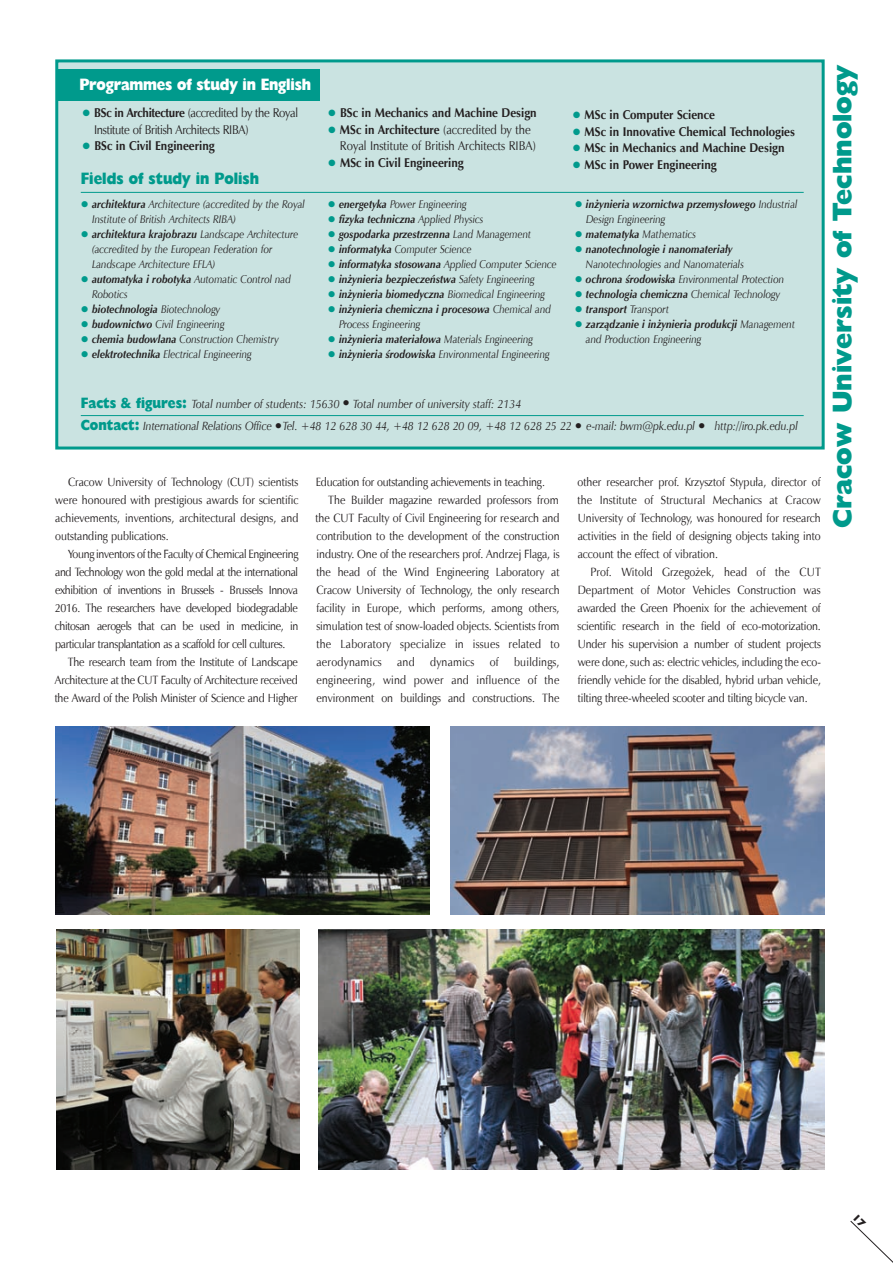
<style>
.page{position:relative;width:893px;height:1263px;background:#fff}
.page>*{position:absolute;margin:0;border:0;box-sizing:border-box;transform-origin:0 0}
.t1{font:27px "Humanst 521 X Bd EU";color:#009a8c}
.t2{font:16.5px "Humanst 521 X Bd EU";letter-spacing:-.015em;color:#fff;scale:.87 1}
.t3{font:16.5px "Humanst 521 X Bd EU";color:#009a8c;scale:.87 1}
.t4{font:700 12.75px "Zapf Humnst EU";color:#231f20;scale:.9 1}
.t5{font:12.75px/16.5px "Zapf Humnst EU";letter-spacing:-.03em;color:#231f20;scale:.9 1}
.t6{font:12.75px/16.5px "Zapf Humnst EU";color:#231f20;scale:.9 1}
.t7{font:12px/18px "Zapf Humnst EU";color:#231f20;text-align:justify;scale:.9 1}
.t8{font:italic 12px/22px "Zapf Humnst EU";letter-spacing:-.005em;color:#231f20;scale:.9 1}
.t9{font:12px "Zapf Humnst EU";letter-spacing:.02em;color:#231f20;scale:.9 1}
.t10{font:italic 11.25px/15px "Zapf Humnst EU";color:#231f20;scale:.9 1}
.t11{font:italic 700 11.25px/15px "Zapf Humnst EU";color:#231f20;scale:.9 1}
.s1{color:#009a8c}
.s2{font-weight:700}
.s3{font-weight:400}
.s4{font-family:"Humanst 521 X Bd EU";font-style:normal;font-size:15px;color:#009a8c}
</style>
<div class="page">
<img style="left:57px;top:930px;width:242px;height:240px">
<img style="left:318px;top:929px;width:507px;height:241px">
<div style="left:58px;top:62px;width:764px;height:384px;background:#cae3e1"></div>
<div style="left:55px;top:59px;width:770px;height:390px;border:3px solid #009a8c"></div>
<hr style="left:81px;top:415px;width:723px;height:1px;background:#009a8c">
<hr style="left:81px;top:192px;width:723px;height:1px;background:#009a8c">
<div style="left:57px;top:69px;width:263px;height:31px;background:#009a8c"></div>
<img style="left:450px;top:726px;width:375px;height:189px">
<img style="left:55px;top:726px;width:374px;height:189px">
<svg style="left:850px;top:1220px;width:43px;height:43px"></svg>
<h2 class="t2" style="left:79px;top:74px;width:268px">Programmes of stu dy in English</h2>
<p class="t5" style="left:94px;top:105px;width:228px;text-indent:-12px"><span class="s1">●</span> <span class="s2">BSc in Architecture</span> (accredited by the Royal<br>Institute of British Architects RIBA)</p>
<p class="t4" style="left:82px;top:138px;width:149px"><span class="s1">●</span> BSc in Civil Engineering</p>
<h2 class="t3" style="left:81px;top:168px;width:206px">Fields of stu dy in Po lish</h2>
<p class="t10" style="left:92px;top:196px;width:238px;text-indent:-11px"><span class="s1">●</span> <span class="s2">architektura</span> Architecture (accredited by the Royal<br>Institute of British Architects RIBA)</p>
<p class="t10" style="left:92px;top:226px;width:231px;text-indent:-11px"><span class="s1">●</span> <span class="s2">architektura krajobrazu</span> Landscape Architecture (accredited by the European Federation for<br>Landscape Architecture EFLA)</p>
<p class="t10" style="left:92px;top:271px;width:223px;text-indent:-11px"><span class="s1">●</span> <span class="s2">automatyka i robotyka</span> Automatic Control nad<br>Robotics</p>
<p class="t11" style="left:81px;top:301px;width:157px"><span class="s1">●</span> biotechnologia <span class="s3">Biotechnology</span></p>
<p class="t10" style="left:81px;top:316px;width:161px"><span class="s1">●</span> <span class="s2">budownictwo</span> Civil Engineering</p>
<p class="t10" style="left:81px;top:331px;width:222px"><span class="s1">●</span> <span class="s2">chemia budowlana</span> Construction Chemistry</p>
<p class="t10" style="left:81px;top:346px;width:191px"><span class="s1">●</span> <span class="s2">elektrotechnika</span> Electrical Engineering</p>
<p class="t4" style="left:328px;top:105px;width:234px"><span class="s1">●</span> BSc in Mechanics and Machine Design</p>
<p class="t6" style="left:340px;top:121px;width:219px;text-indent:-12px"><span class="s1">●</span> <span class="s2">MSc in Architecture</span> (accredited by the<br>Royal Institute of British Architects RIBA)</p>
<p class="t4" style="left:328px;top:155px;width:152px"><span class="s1">●</span> MSc in Civil Engineering</p>
<p class="t10" style="left:328px;top:196px;width:156px"><span class="s1">●</span> <span class="s2">energetyka</span> Power Engineering</p>
<p class="t11" style="left:328px;top:211px;width:175px"><span class="s1">●</span> fizyka techniczna <span class="s3">Applied Physics</span></p>
<p class="t11" style="left:328px;top:226px;width:228px"><span class="s1">●</span> gospodarka przestrzenna <span class="s3">Land Management</span></p>
<p class="t10" style="left:328px;top:241px;width:162px"><span class="s1">●</span> <span class="s2">informatyka</span> Computer Science</p>
<p class="t10" style="left:328px;top:256px;width:256px"><span class="s1">●</span> <span class="s2">informatyka stosowana</span> Applied Computer Science</p>
<p class="t11" style="left:328px;top:271px;width:231px"><span class="s1">●</span> inżynieria bezpieczeństwa <span class="s3">Safety Engineering</span></p>
<p class="t11" style="left:328px;top:286px;width:243px"><span class="s1">●</span> inżynieria biomedyczna <span class="s3">Biomedical Engineering</span></p>
<p class="t11" style="left:339px;top:301px;width:237px;text-indent:-11px"><span class="s1">●</span> inżynieria chemiczna i procesowa <span class="s3">Chemical and<br>Process Engineering</span></p>
<p class="t11" style="left:328px;top:331px;width:230px"><span class="s1">●</span> inżynieria materiałowa <span class="s3">Materials Engineering</span></p>
<p class="t10" style="left:328px;top:346px;width:248px"><span class="s1">●</span> <span class="s2">inżynieria środowiska</span> Environmental Engineering</p>
<p class="t4" style="left:572px;top:107px;width:160px"><span class="s1">●</span> MSc in Computer Science</p>
<p class="t4" style="left:572px;top:123px;width:249px"><span class="s1">●</span> MSc in Innovative Chemical Technologies</p>
<p class="t4" style="left:572px;top:140px;width:237px"><span class="s1">●</span> MSc in Mechanics and Machine Design</p>
<p class="t4" style="left:572px;top:156px;width:162px"><span class="s1">●</span> MSc in Power Engineering</p>
<p class="t11" style="left:586px;top:196px;width:237px;text-indent:-11px"><span class="s1">●</span> inżynieria wzornictwa przemysłowego <span class="s3">Industrial<br>Design Engineering</span></p>
<p class="t10" style="left:575px;top:226px;width:136px"><span class="s1">●</span> <span class="s2">matematyka</span> Mathematics</p>
<p class="t10" style="left:586px;top:241px;width:177px;text-indent:-11px"><span class="s1">●</span> <span class="s2">nanotechnologie i nanomateriały<br></span>Nanotechnologies and Nanomaterials</p>
<p class="t10" style="left:575px;top:271px;width:234px"><span class="s1">●</span> <span class="s2">ochrona środowiska</span> Environmental Protection</p>
<p class="t11" style="left:575px;top:286px;width:230px"><span class="s1">●</span> technologia chemiczna <span class="s3">Chemical Technology</span></p>
<p class="t11" style="left:575px;top:301px;width:106px"><span class="s1">●</span> transport <span class="s3">Transport</span></p>
<p class="t10" style="left:586px;top:316px;width:234px;text-indent:-11px"><span class="s1">●</span> <span class="s2">zarządzanie i inżynieria produkcji</span> Management and Production Engineering</p>
<p class="t8" style="left:81px;top:393px;width:798px"><span class="s4">Facts &amp; fi gu res:</span> Total number of students: 15630 ● Total number of university staff: 2134<br><span class="s4">Contact:</span> International Relations Office ●Tel. +48 12 628 30 44, +48 12 628 20 09, +48 12 628 25 22 ● e-mail: bwm@pk.edu.pl ● http://iro.pk.edu.pl</p>
<p class="t7" style="left:55px;top:473px;width:272px;text-indent:13px">Cracow University of Technology (CUT) scientists were honoured with prestigious awards for scientific achievements, inventions, architectural designs, and outstanding publications.</p>
<p class="t7" style="left:55px;top:545px;width:272px;text-indent:13px">Young inventors of the Faculty of Chemical Engineering and Technology won the gold medal at the international exhibition of inventions in Brussels - Brussels Innova 2016. The researchers have developed biodegradable chitosan aerogels that can be used in medicine, in particular transplantation as a scaffold for cell cultures.</p>
<p class="t7" style="left:55px;top:653px;width:272px;text-indent:13px">The research team from the Institute of Landscape Architecture at the CUT Faculty of Architecture received the Award of the Polish Minister of Science and Higher</p>
<p class="t7" style="left:316px;top:473px;width:256px">Education for outstanding achievements in teaching.</p>
<p class="t7" style="left:328px;top:491px;width:257px">The Builder magazine rewarded professors from</p>
<p class="t7" style="left:315px;top:509px;width:273px">the CUT Faculty of Civil Engineering for research and</p>
<p class="t7" style="left:316px;top:527px;width:272px">contribution to the development of the construction</p>
<p class="t7" style="left:316px;top:545px;width:272px">industry. One of the researchers prof. Andrzej Flaga, is</p>
<p class="t7" style="left:316px;top:563px;width:272px">the head of the Wind Engineering Laboratory at</p>
<p class="t7" style="left:316px;top:581px;width:272px">Cracow University of Technology, the only research</p>
<p class="t7" style="left:316px;top:599px;width:272px">facility in Europe, which performs, among others,</p>
<p class="t7" style="left:316px;top:617px;width:272px">simulation test of snow-loaded objects. Scientists from</p>
<p class="t9" style="left:316px;top:636px;width:272px">the Laboratory specialize in issues related to</p>
<p class="t9" style="left:316px;top:654px;width:74px">aerodynamics</p>
<p class="t7" style="left:397px;top:653px;width:21px">and</p>
<p class="t9" style="left:430px;top:654px;width:51px">dynamics</p>
<p class="t7" style="left:490px;top:653px;width:12px">of</p>
<p class="t7" style="left:316px;top:653px;width:272px;text-indent:198px">buildings, engineering, wind power and influence of the environment on buildings and constructions. The</p>
<p class="t7" style="left:578px;top:473px;width:272px">other researcher prof. Krzysztof Stypuła, director of the Institute of Structural Mechanics at Cracow University of Technology, was honoured for research activities in the field of designing objects taking into account the effect of vibration.</p>
<p class="t7" style="left:578px;top:563px;width:272px;text-indent:13px">Prof. Witold Grzegożek, head of the CUT Department of Motor Vehicles Construction was awarded the Green Phoenix for the achievement of scientific research in the field of eco-motorization.<br>Under his supervision a number of student projects were done, such as: electric vehicles, including the eco&shy;friendly vehicle for the disabled, hybrid urban vehicle, tilting three-wheeled scooter and tilting bicycle van.</p>
<h1 class="t1" style="left:825px;top:528px;width:465px;rotate:-90deg">Cracow University of Technology</h1>
</div>
